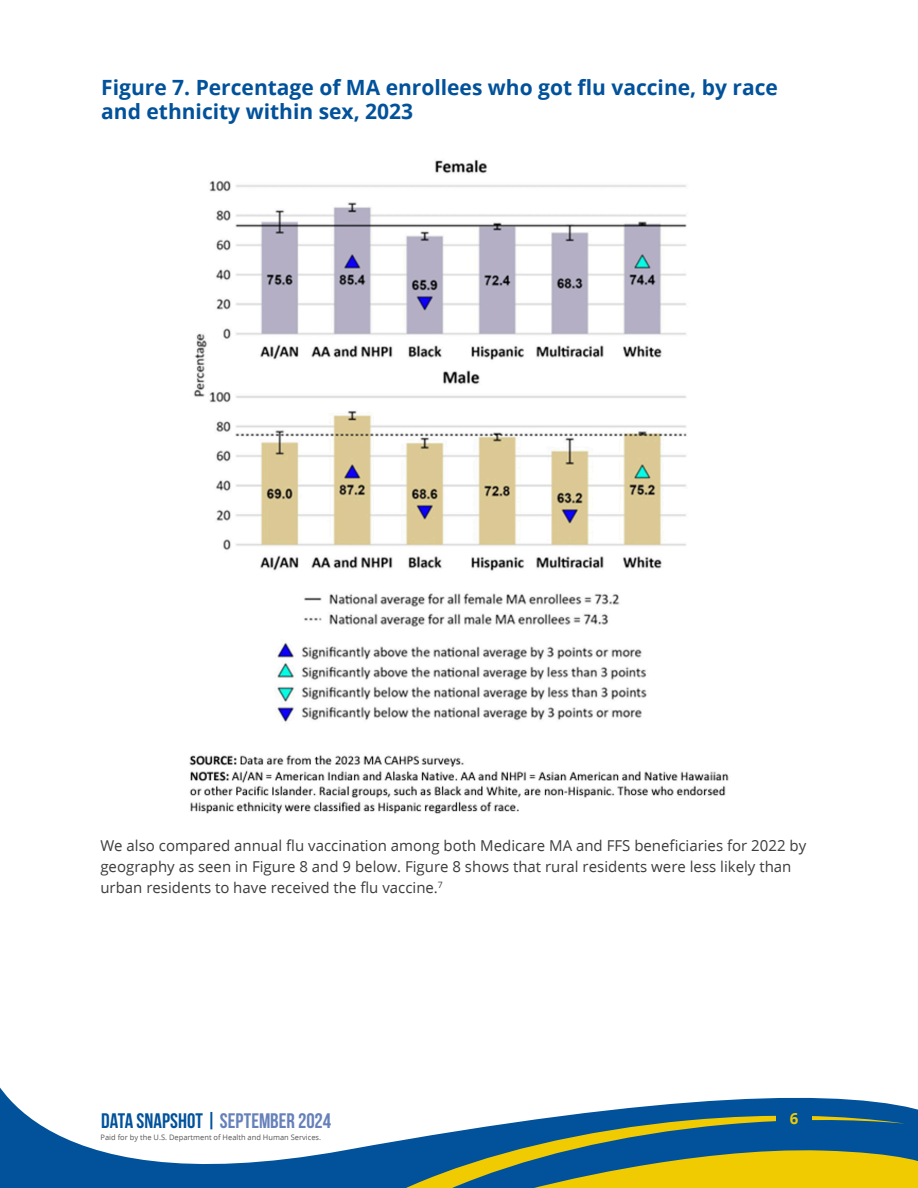
<style>
.page{position:relative;width:918px;height:1188px;background:#fff}
.page>*{position:absolute;margin:0;border:0;box-sizing:border-box;transform-origin:0 0}
.t1{font:700 21px/24px "Open Sans";color:#01529b}
.t2{font:21px "Bebas Neue";color:#01529b}
.t3{font:15px/21px "Open Sans";color:#3e3e3f}
.t4{font:700 15px "Open Sans";color:#f0cb02}
.t5{font:7.5px "Open Sans";color:#57585a}
.s1{color:#6681ba}
</style>
<div class="page">
<svg style="left:0;top:1087px;width:918px;height:101px"></svg>
<svg style="left:905px;top:1147px;width:13px;height:41px"></svg>
<img style="left:189px;top:159px;width:540px;height:655px">
<svg style="left:292px;top:1113px;width:613px;height:75px;background:#709078"></svg>
<div style="left:776px;top:1106px;width:36px;height:31px;background:#01529b"></div>
<h3 class="t1" style="left:101px;top:76px;width:678px">Figure 7. Percentage of MA enrollees who got flu vaccine, by race and ethnicity within sex, 2023</h3>
<p class="t3" style="left:100px;top:836px;width:707px">We also compared annual flu vaccination among both Medicare MA and FFS beneficiaries for 2022 by geography as seen in Figure 8 and 9 below. Figure 8 shows that rural residents were less likely than urban residents to have received the flu vaccine.<sup>7</sup></p>
<h1 class="t2" style="left:101px;top:1109px;width:231px">DATA SNAPSHOT | <span class="s1">SEPTEMBER 2024</span></h1>
<p class="t5" style="left:101px;top:1133px;width:222px">Paid for by the U.S. Department of Health and Human Services.</p>
<p class="t4" style="left:790px;top:1110px;width:10px">6</p>
</div>
